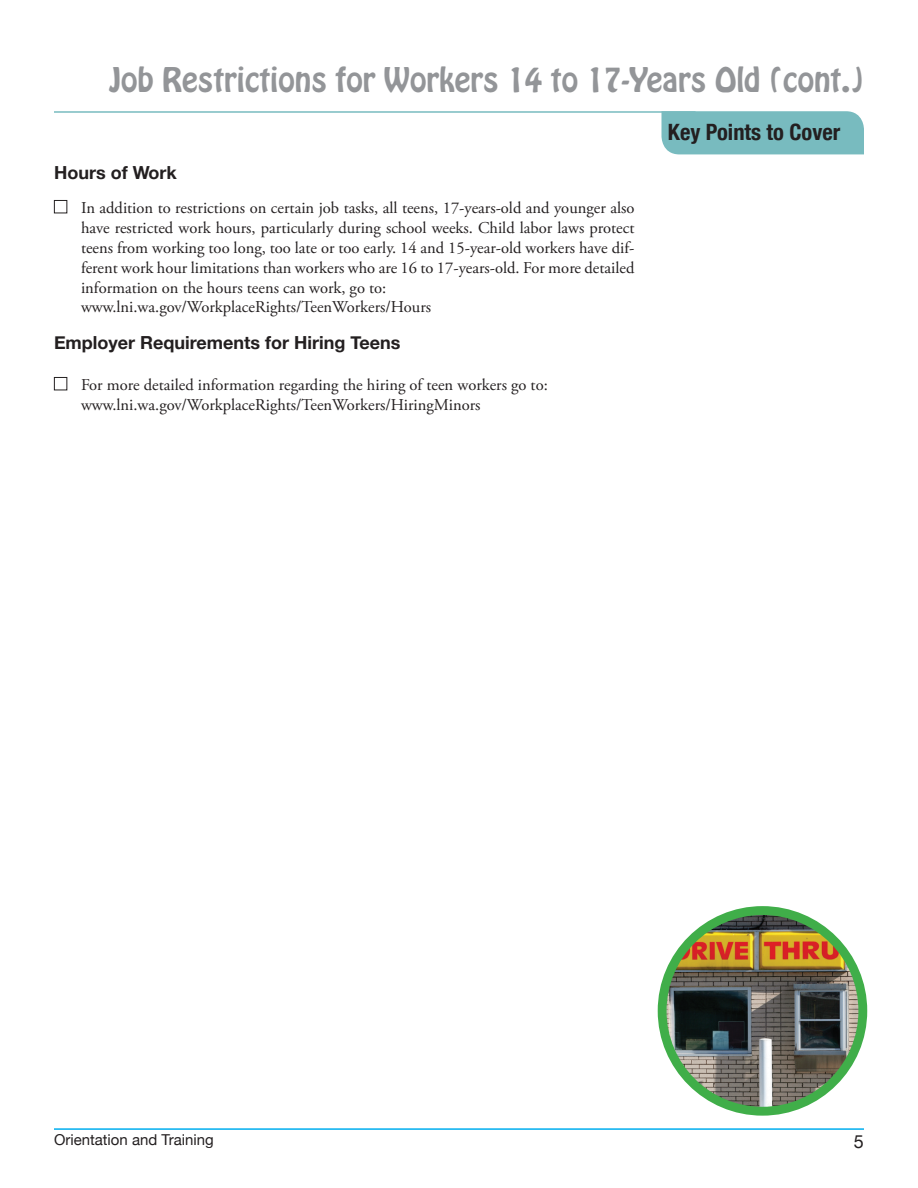
<style>
.page{position:relative;width:918px;height:1188px;background:#fff}
.page>*{position:absolute;margin:0;border:0;box-sizing:border-box;transform-origin:0 0}
.t1{font:30px "Hobo Std";color:#939598}
.t2{font:700 condensed 22.5px "Helvetica Neue";color:#231f20}
.t3{font:700 18px "Helvetica Neue";color:#231f20}
.t4{font:18px "Helvetica Neue";color:#231f20}
.t5{font:16.5px/19.8px "Adobe Garamond Pro";color:#231f20}
.t6{font:15px "Helvetica Neue";color:#231f20}
</style>
<div class="page">
<div style="left:662px;top:111px;width:202px;height:43px;background:#78bbbf"></div>
<hr style="left:54px;top:111px;width:642px;height:2px;background:#78bbbf">
<hr style="left:54px;top:1128px;width:810px;height:2px;background:#00aeef">
<div style="left:54px;top:200px;width:13px;height:13px;border:1px solid #231f20"></div>
<div style="left:54px;top:377px;width:13px;height:13px;border:1px solid #231f20"></div>
<img style="left:662px;top:911px;width:201px;height:200px;border-radius:100px">
<div style="left:658px;top:906px;width:209px;height:210px;border:9px solid #40ae49;border-radius:50%"></div>
<h1 class="t1" style="left:109px;top:59px;width:756px">Job Restrictions for Workers 14 to 17-Years Old (cont.)</h1>
<p class="t3" style="left:54px;top:161px;width:124px">Hours of Work</p>
<p class="t5" style="left:81px;top:199px;width:555px">In addition to restrictions on certain job tasks, all teens, 17-years-old and younger also have restricted work hours, particularly during school weeks. Child labor laws protect teens from working too long, too late or too early. 14 and 15-year-old workers have dif&shy;ferent work hour limitations than workers who are 16 to 17-years-old. For more detailed information on the hours teens can work, go to: www.lni.wa.gov/WorkplaceRights/TeenWorkers/Hours</p>
<p class="t3" style="left:54px;top:331px;width:348px">Employer Requirements for Hiring Teens</p>
<p class="t5" style="left:81px;top:376px;width:468px">For more detailed information regarding the hiring of teen workers go to: www.lni.wa.gov/WorkplaceRights/TeenWorkers/HiringMinors</p>
<h2 class="t2" style="left:668px;top:118px;width:174px">Key Points to Cover</h2>
<p class="t6" style="left:54px;top:1131px;width:161px">Orientation and Training</p>
<p class="t4" style="left:854px;top:1130px;width:12px">5</p>
</div>
